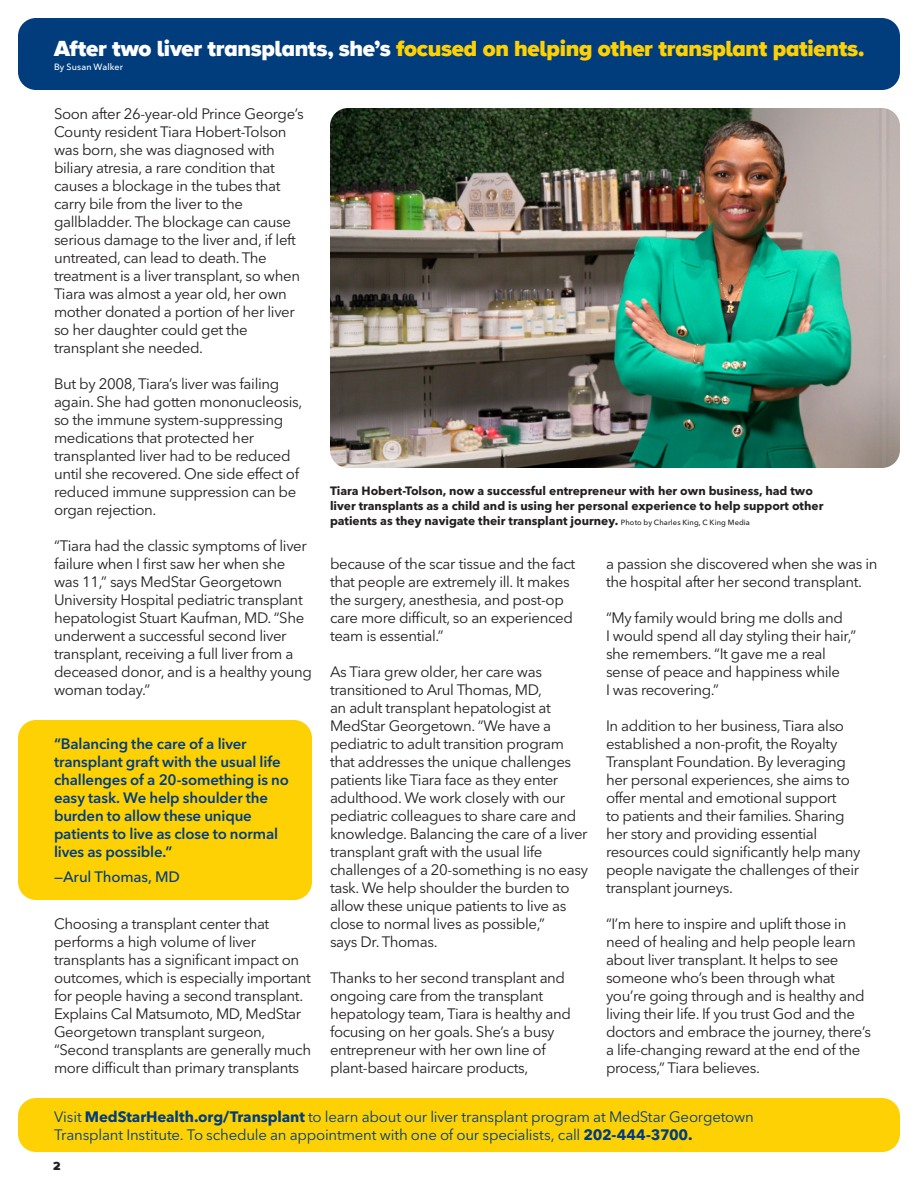
<style>
.page{position:relative;width:918px;height:1188px;background:#fff}
.page>*{position:absolute;margin:0;border:0;box-sizing:border-box;transform-origin:0 0}
.Headlines_15_17{font:900 22.5px "Proxima Nova A";letter-spacing:-.01em;color:#fed105}
.body_copy_10_12{font:15px/18px "Avenir Next LT Pro";letter-spacing:-.025em;color:#231f20}
.quotes{font:600 15px/18px "Avenir Next LT Pro";letter-spacing:-.01em;color:#013d7d}
.CTA{font:15px/18px "Avenir Next LT Pro";letter-spacing:-.015em;color:#013d7d}
.quoted_person{font:500 15px "Avenir Next LT Pro";letter-spacing:-.01em;color:#013d7d}
.captions_8_10{font:700 12px/15px "Avenir Next LT Pro";color:#231f20}
.page_number_right{font:900 12px "Proxima Nova A";color:#231f20}
.Headlines_15_17-2{font:500 9px "Avenir Next LT Pro";letter-spacing:.015em;color:#fff}
.s1{color:#fff}
.s2{font-weight:500;font-size:7.5px}
.s3{font-weight:700}
</style>
<div class="page">
<div style="left:18px;top:1098px;width:882px;height:54px;background:#fed105;border-radius:18px"></div>
<div style="left:18px;top:720px;width:294px;height:180px;background:#fed105;border-radius:18px"></div>
<div style="left:18px;top:18px;width:882px;height:72px;background:#013d7d;border-radius:18px"></div>
<img style="left:330px;top:108px;width:570px;height:360px">
<p class="Headlines_15_17" style="left:54px;top:32px;width:812px"><span class="s1">After two liver transplants, she’s</span> focused on helping other transplant patients.</p>
<p class="Headlines_15_17-2" style="left:54px;top:61px;width:71px">By Susan Walker</p>
<p class="body_copy_10_12" style="left:54px;top:105px;width:251px">Soon after 26-year-old Prince George’s County resident Tiara Hobert-Tolson was born, she was diagnosed with biliary atresia, a rare condition that causes a blockage in the tubes that carry bile from the liver to the gallbladder. The blockage can cause serious damage to the liver and, if left untreated, can lead to death. The treatment is a liver transplant, so when Tiara was almost a year old, her own mother donated a portion of her liver so her daughter could get the transplant she needed.</p>
<p class="body_copy_10_12" style="left:54px;top:375px;width:250px">But by 2008, Tiara’s liver was failing again. She had gotten mononucleosis, so the immune system-suppressing medications that protected her transplanted liver had to be reduced until she recovered. One side effect of reduced immune suppression can be organ rejection.</p>
<p class="body_copy_10_12" style="left:54px;top:537px;width:260px">“Tiara had the classic symptoms of liver failure when I first saw her when she was 11,” says MedStar Georgetown University Hospital pediatric transplant hepatologist Stuart Kaufman, MD. “She underwent a successful second liver transplant, receiving a full liver from a deceased donor, and is a healthy young woman today.”</p>
<p class="captions_8_10" style="left:330px;top:483px;width:495px">Tiara Hobert-Tolson, now a successful entrepreneur with her own business, had two liver transplants as a child and is using her personal experience to help support other patients as they navigate their transplant journey. <span class="s2">Photo by Charles King, C King Media</span></p>
<p class="body_copy_10_12" style="left:606px;top:555px;width:273px">a passion she discovered when she was in the hospital after her second transplant.</p>
<p class="body_copy_10_12" style="left:606px;top:609px;width:252px">“My family would bring me dolls and<br>I would spend all day styling their hair,” she remembers. “It gave me a real sense of peace and happiness while<br>I was recovering.”</p>
<p class="body_copy_10_12" style="left:606px;top:717px;width:256px">In addition to her business, Tiara also established a non-profit, the Royalty Transplant Foundation. By leveraging her personal experiences, she aims to offer mental and emotional support<br>to patients and their families. Sharing her story and providing essential resources could significantly help many people navigate the challenges of their transplant journeys.</p>
<p class="body_copy_10_12" style="left:606px;top:915px;width:267px">“I’m here to inspire and uplift those in need of healing and help people learn about liver transplant. It helps to see someone who’s been through what you’re going through and is healthy and living their life. If you trust God and the doctors and embrace the journey, there’s a life-changing reward at the end of the process,” Tiara believes.</p>
<p class="body_copy_10_12" style="left:330px;top:555px;width:247px">because of the scar tissue and the fact that people are extremely ill. It makes the surgery, anesthesia, and post-op care more difficult, so an experienced team is essential.”</p>
<p class="body_copy_10_12" style="left:330px;top:663px;width:260px">As Tiara grew older, her care was transitioned to Arul Thomas, MD,<br>an adult transplant hepatologist at MedStar Georgetown. “We have a pediatric to adult transition program that addresses the unique challenges patients like Tiara face as they enter adulthood. We work closely with our pediatric colleagues to share care and knowledge. Balancing the care of a liver transplant graft with the usual life challenges of a 20-something is no easy task. We help shoulder the burden to allow these unique patients to live as close to normal lives as possible,”<br>says Dr. Thomas.</p>
<p class="body_copy_10_12" style="left:330px;top:969px;width:243px">Thanks to her second transplant and ongoing care from the transplant hepatology team, Tiara is healthy and focusing on her goals. She’s a busy entrepreneur with her own line of plant-based haircare products,</p>
<p class="quotes" style="left:54px;top:735px;width:237px">“Balancing the care of a liver transplant graft with the usual life challenges of a 20-something is no easy task. We help shoulder the burden to allow these unique patients to live as close to normal lives as possible.”</p>
<p class="quoted_person" style="left:54px;top:868px;width:127px">—Arul Thomas, MD</p>
<p class="body_copy_10_12" style="left:54px;top:915px;width:259px">Choosing a transplant center that performs a high volume of liver transplants has a significant impact on outcomes, which is especially important for people having a second transplant.<br>Explains Cal Matsumoto, MD, MedStar Georgetown transplant surgeon, “Second transplants are generally much more difficult than primary transplants</p>
<p class="CTA" style="left:54px;top:1107px;width:701px">Visit <span class="s3">MedStarHealth.org/Transplant</span> to learn about our liver transplant program at MedStar Georgetown<br>Transplant Institute. To schedule an appointment with one of our specialists, call <span class="s3">202-444-3700.</span></p>
<p class="page_number_right" style="left:53px;top:1157px;width:9px">2</p>
</div>
